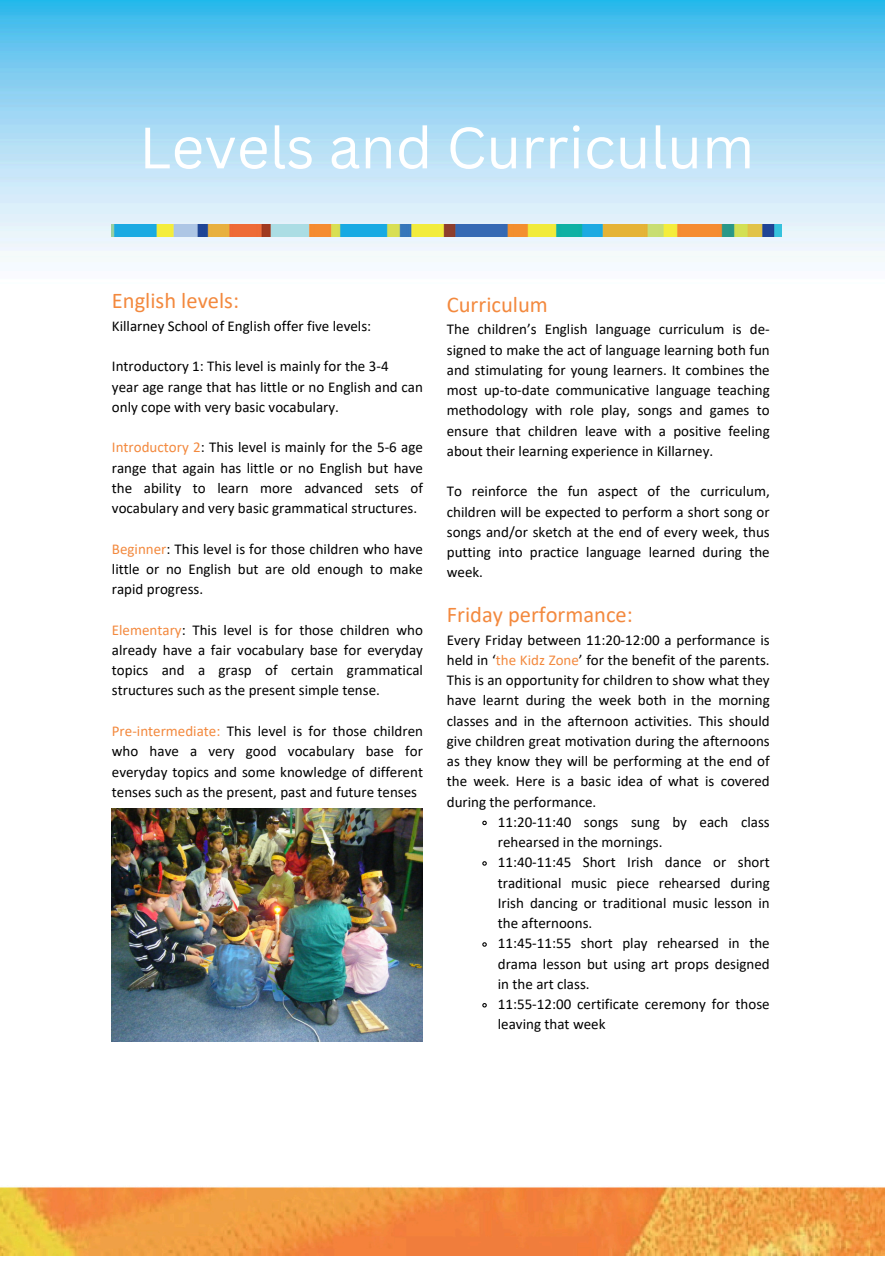
<style>
.page{position:relative;width:894px;height:1264px;background:#fff}
.page>*{position:absolute;margin:0;border:0;box-sizing:border-box;transform-origin:0 0}
.t1{font:57px "Canva Sans";color:#fff}
.t2{font:22.5px "Calibri";color:#f3893e}
.t3{font:15px/20.2px "Calibri";color:#000;text-align:justify}
.s1{color:#f3893e}
</style>
<div class="page">
<img style="left:0;top:0;width:883px;height:1255px">
<img style="left:112px;top:225px;width:669px;height:11px">
<img style="left:112px;top:808px;width:310px;height:233px">
<svg style="left:481px;top:819px;width:6px;height:7px"></svg>
<svg style="left:481px;top:860px;width:6px;height:6px"></svg>
<svg style="left:481px;top:941px;width:6px;height:6px"></svg>
<svg style="left:481px;top:1002px;width:6px;height:6px"></svg>
<p class="t1" style="left:139px;top:107px;width:616px">Levels and Curriculum</p>
<p class="t2" style="left:112px;top:291px;width:129px">English levels:</p>
<p class="t3" style="left:112px;top:317px;width:261px">Killarney School of English offer five levels:</p>
<p class="t3" style="left:112px;top:357px;width:278px">Introductory 1: This level is mainly for the 3-4</p>
<p class="t3" style="left:112px;top:378px;width:312px">year age range that has little or no English and can only cope with very basic vocabulary.</p>
<p class="t3" style="left:112px;top:438px;width:312px"><span class="s1">Introductory 2</span>: This level is mainly for the 5-6 age range that again has little or no English but have the ability to learn more advanced sets of vocabulary and very basic grammatical structures.</p>
<p class="t3" style="left:112px;top:540px;width:312px"><span class="s1">Beginner</span>: This level is for those children who have little or no English but are old enough to make rapid progress.</p>
<p class="t3" style="left:112px;top:621px;width:312px"><span class="s1">Elementary</span>: This level is for those children who already have a fair vocabulary base for everyday topics and a grasp of certain grammatical structures such as the present simple tense.</p>
<p class="t3" style="left:112px;top:722px;width:312px"><span class="s1">Pre-intermediate:</span> This level is for those children who have a very good vocabulary base for everyday topics and some knowledge of different tenses such as the present, past and future tenses</p>
<p class="t2" style="left:446px;top:295px;width:102px">Curriculum</p>
<p class="t3" style="left:446px;top:320px;width:324px">The children’s English language curriculum is de&shy;signed to make the act of language learning both fun and stimulating for young learners. It combines the most up-to-date communicative language teaching methodology with role play, songs and games to ensure that children leave with a positive feeling about their learning experience in Killarney.</p>
<p class="t3" style="left:446px;top:482px;width:324px">To reinforce the fun aspect of the curriculum, children will be expected to perform a short song or songs and/or sketch at the end of every week, thus putting into practice language learned during the week.</p>
<p class="t2" style="left:446px;top:605px;width:187px">Friday performance:</p>
<p class="t3" style="left:446px;top:630px;width:324px">Every Friday between 11:20-12:00 a performance is held in ‘<span class="s1">the Kidz Zone</span>’ for the benefit of the parents.<br>This is an opportunity for children to show what they have learnt during the week both in the morning classes and in the afternoon activities. This should give children great motivation during the afternoons as they know they will be performing at the end of the week. Here is a basic idea of what is covered during the performance.</p>
<p class="t3" style="left:497px;top:813px;width:273px">11:20-11:40 songs sung by each class rehearsed in the mornings.</p>
<p class="t3" style="left:497px;top:853px;width:273px">11:40-11:45 Short Irish dance or short traditional music piece rehearsed during Irish dancing or traditional music lesson in the afternoons.</p>
<p class="t3" style="left:497px;top:934px;width:273px">11:45-11:55 short play rehearsed in the drama lesson but using art props designed in the art class.</p>
<p class="t3" style="left:497px;top:995px;width:273px">11:55-12:00 certificate ceremony for those leaving that week</p>
</div>
